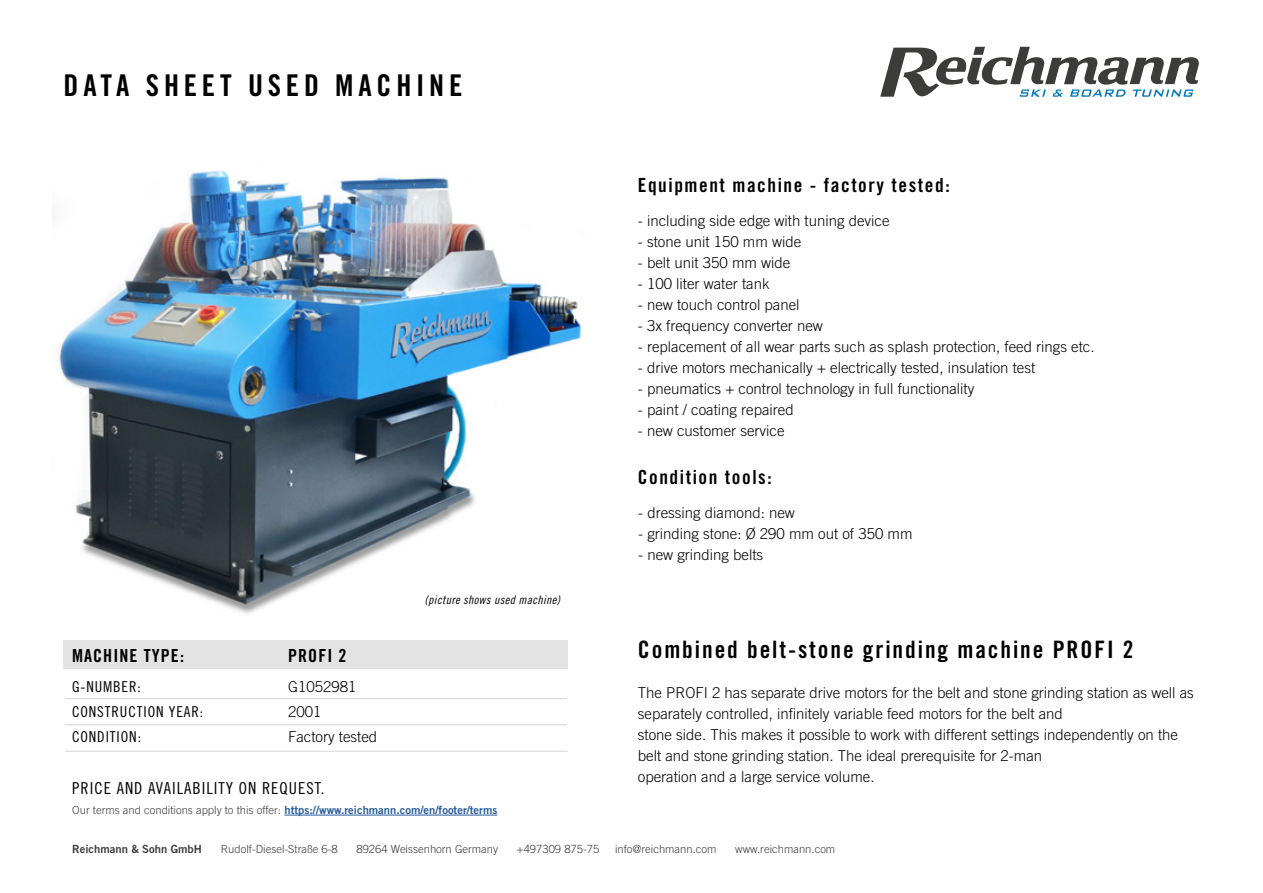
<style>
.page{position:relative;width:1263px;height:893px;background:#fff}
.page>*{position:absolute;margin:0;border:0;box-sizing:border-box;transform-origin:0 0}
.t1{font:30px "Trade Gothic LT Std Bd Cn 20";letter-spacing:.16em;color:#000}
.t2{font:24px "Trade Gothic LT Std Bd Cn 20";letter-spacing:.08em;color:#000}
.t3{font:19.5px "Trade Gothic LT Std Bd Cn 20";letter-spacing:.08em;color:#000}
.t4{font:18px "Trade Gothic LT Std Bd Cn 20";letter-spacing:.06em;color:#000}
.t5{font:16.5px "Trade Gothic LT Std Cn 18";letter-spacing:.06em;color:#000}
.t6{font:300 15px/21px "Trade Gothic LT Std";color:#000}
.t7{font:15px "Trade Gothic LT Std Cn 18";letter-spacing:.06em;color:#000}
.t8{font:12px "Trade Gothic LT Std Cn 18 Obl";letter-spacing:.03em;color:#000}
.t9{font:300 11.25px "Trade Gothic LT Std";color:#3c3c3b}
.t10{font:11.25px "Trade Gothic LT Std Bd 2";color:#275b9b}
.t11{font:11.25px "Trade Gothic LT Std Bd 2";color:#3c3c3b}
.s1{font-family:"Trade Gothic LT Std";font-weight:300;color:#3c3c3b}
</style>
<div class="page">
<img style="left:57px;top:170px;width:527px;height:444px">
<svg style="left:880px;top:47px;width:319px;height:50px"></svg>
<div style="left:64px;top:640px;width:504px;height:29px;background:#e3e3e3"></div>
<hr style="left:65px;top:698px;width:502px;height:1px;background:#dadada">
<hr style="left:65px;top:724px;width:502px;height:1px;background:#dadada">
<hr style="left:65px;top:751px;width:503px;height:1px;background:#dadada">
<hr style="left:285px;top:815px;width:212px;height:1px;background:#275b9b">
<h1 class="t1" style="left:64px;top:67px;width:400px">DATA SHEET USED MACHINE</h1>
<p class="t4" style="left:72px;top:645px;width:113px">MACHINE TYPE:</p>
<p class="t4" style="left:288px;top:645px;width:60px">PROFI 2</p>
<p class="t7" style="left:72px;top:678px;width:70px">G-NUMBER:</p>
<p class="t6" style="left:288px;top:676px;width:70px">G1052981</p>
<p class="t7" style="left:72px;top:703px;width:133px">CONSTRUCTION YEAR:</p>
<p class="t6" style="left:288px;top:701px;width:35px">2001</p>
<p class="t7" style="left:72px;top:728px;width:70px">CONDITION:</p>
<p class="t6" style="left:288px;top:726px;width:91px">Factory tested</p>
<p class="t8" style="left:425px;top:593px;width:137px">(picture shows used machine)</p>
<p class="t5" style="left:72px;top:779px;width:254px">PRICE AND AVAILABILITY ON REQUEST.</p>
<p class="t10" style="left:72px;top:803px;width:427px"><span class="s1">Our terms and conditions apply to this offer:</span> https://www.reichmann.com/en/footer/terms</p>
<h3 class="t3" style="left:638px;top:173px;width:313px">Equipment machine - factory tested:</h3>
<p class="t6" style="left:638px;top:210px;width:253px">- including side edge with tuning device</p>
<p class="t6" style="left:638px;top:231px;width:165px">- stone unit 150 mm wide</p>
<p class="t6" style="left:638px;top:252px;width:154px">- belt unit 350 mm wide</p>
<p class="t6" style="left:638px;top:273px;width:133px">- 100 liter water tank</p>
<p class="t6" style="left:638px;top:294px;width:163px">- new touch control panel</p>
<p class="t6" style="left:638px;top:315px;width:187px">- 3x frequency converter new</p>
<p class="t6" style="left:638px;top:336px;width:458px">- replacement of all wear parts such as splash protection, feed rings etc.</p>
<p class="t6" style="left:638px;top:357px;width:399px">- drive motors mechanically + electrically tested, insulation test</p>
<p class="t6" style="left:638px;top:378px;width:338px">- pneumatics + control technology in full functionality</p>
<p class="t6" style="left:638px;top:399px;width:157px">- paint / coating repaired</p>
<p class="t6" style="left:638px;top:420px;width:148px">- new customer service</p>
<h3 class="t3" style="left:638px;top:465px;width:135px">Condition tools:</h3>
<p class="t6" style="left:638px;top:502px;width:158px">- dressing diamond: new</p>
<p class="t6" style="left:638px;top:523px;width:276px">- grinding stone: Ø 290 mm out of 350 mm</p>
<p class="t6" style="left:638px;top:544px;width:127px">- new grinding belts</p>
<h2 class="t2" style="left:638px;top:635px;width:497px">Combined belt-stone grinding machine PROFI 2</h2>
<p class="t6" style="left:638px;top:682px;width:557px">The PROFI 2 has separate drive motors for the belt and stone grinding station as well as separately controlled, infinitely variable feed motors for the belt and<br>stone side. This makes it possible to work with different settings independently on the belt and stone grinding station. The ideal prerequisite for 2-man<br>operation and a large service volume.</p>
<p class="t11" style="left:72px;top:842px;width:131px">Reichmann &amp; Sohn GmbH</p>
<p class="t9" style="left:221px;top:843px;width:118px">Rudolf-Diesel-Straße 6-8</p>
<p class="t9" style="left:356px;top:843px;width:143px">89264 Weissenhorn Germany</p>
<p class="t9" style="left:517px;top:843px;width:84px">+497309 875-75</p>
<p class="t9" style="left:615px;top:843px;width:103px">info@reichmann.com</p>
<p class="t9" style="left:735px;top:843px;width:102px">www.reichmann.com</p>
</div>
